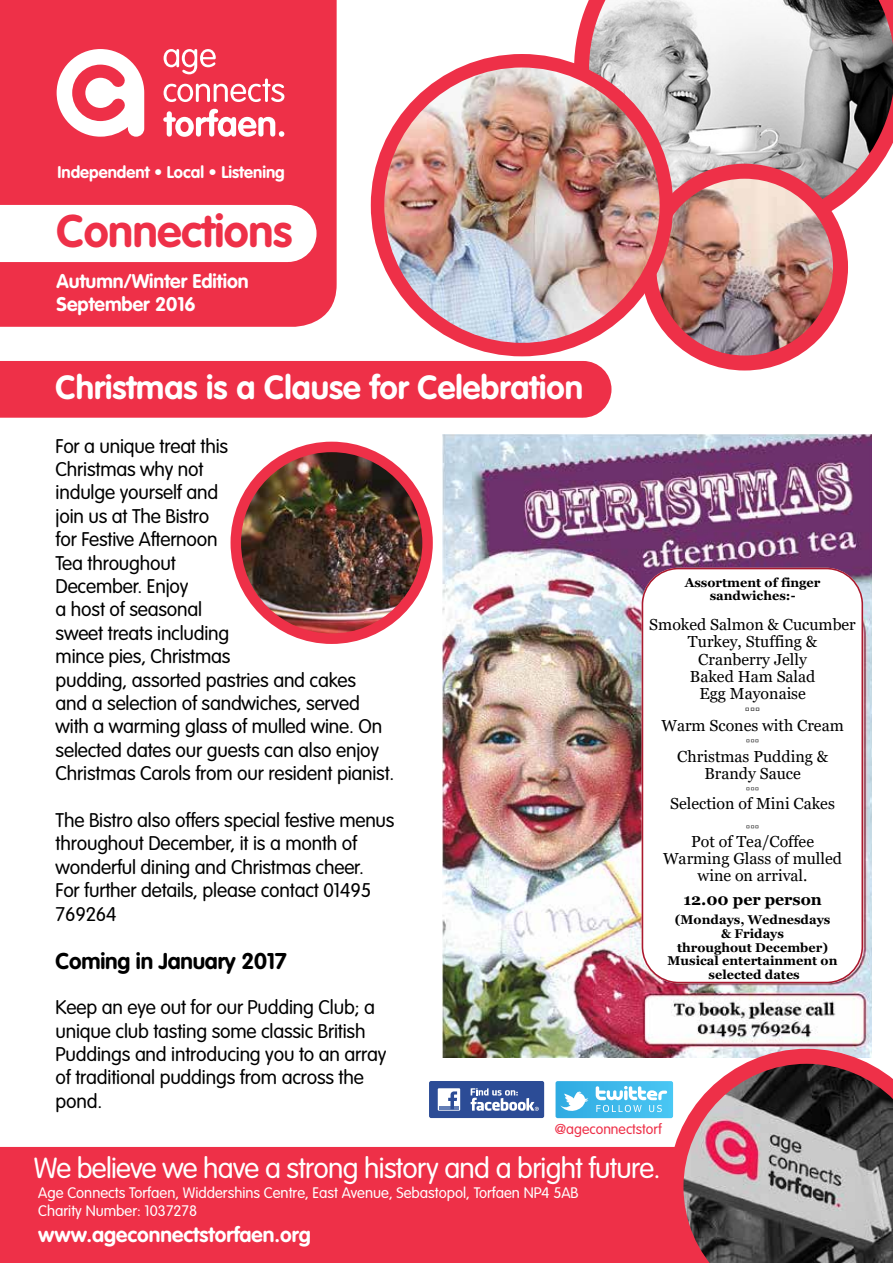
<style>
.page{position:relative;width:893px;height:1263px;background:#fff}
.page>*{position:absolute;margin:0;border:0;box-sizing:border-box;transform-origin:0 0}
.t1{font:700 45px "VAG Rounded";letter-spacing:-.01em;color:#ee3048}
.t2{font:700 33px "VAG Rounded";color:#fff}
.t3{font:300 28.5px "VAG Rounded";letter-spacing:-.025em;color:#fff}
.t4{font:700 22.5px "VAG Rounded";letter-spacing:-.01em;color:#000}
.t5{font:700 21px "VAG Rounded";color:#fff}
.t6{font:300 19.5px/23.4px "VAG Rounded";letter-spacing:-.01em;color:#000}
.t7{font:700 19.5px/23.4px "VAG Rounded";color:#fff}
.t8{font:700 16.65px "VAG Rounded";color:#fff}
.t9{font:16.05px/17.1px "Georgia";color:#000;text-align:center}
.t10{font:700 16.05px "Georgia";color:#000}
.t11{font:300 15px/18px "VAG Rounded";color:#fff}
.t12{font:14.4px "Georgia";color:#000}
.t13{font:300 14.25px "VAG Rounded";color:#ee3048}
.t14{font:700 12.75px/13.6px "Georgia";color:#000;text-align:center}
.t15{font:12.75px "Georgia";color:#000}
</style>
<div class="page">
<img style="left:442px;top:434px;width:430px;height:623px">
<svg style="left:642px;top:568px;width:221px;height:415px"></svg>
<div style="left:0;top:361px;width:611px;height:57px;background:#ee3048"></div>
<div style="left:0;top:0;width:337px;height:327px;background:#ee3048"></div>
<svg style="left:57px;top:49px;width:87px;height:88px"></svg>
<svg style="left:164px;top:49px;width:120px;height:53px"></svg>
<svg style="left:163px;top:109px;width:121px;height:28px"></svg>
<svg style="left:0;top:205px;width:317px;height:57px"></svg>
<div style="left:0;top:1147px;width:668px;height:116px;background:#ee3048"></div>
<div style="left:534px;top:1209px;width:196px;height:54px;background:#ee3048"></div>
<svg style="left:574px;top:0;width:319px;height:237px"></svg>
<img style="left:649px;top:171px;width:191px;height:192px;border-radius:96px">
<div style="left:641px;top:164px;width:207px;height:206px;border:15px solid #ee3048;border-radius:50%"></div>
<img style="left:378px;top:61px;width:288px;height:289px;border-radius:144px">
<div style="left:371px;top:54px;width:302px;height:302px;border:14px solid #ee3048;border-radius:50%"></div>
<div style="left:429px;top:1081px;width:115px;height:37px;background:#2c4c96;border-radius:2px"></div>
<div style="left:438px;top:1088px;width:22px;height:23px;background:#fff"></div>
<hr style="left:439px;top:1106px;width:20px;height:3px;background:#647eb6">
<svg style="left:448px;top:1091px;width:9px;height:18px"></svg>
<svg style="left:471px;top:1088px;width:68px;height:23px"></svg>
<svg style="left:555px;top:1081px;width:113px;height:37px;background:#66c6ee"></svg>
<img style="left:236px;top:447px;width:192px;height:187px">
<div style="left:231px;top:442px;width:202px;height:202px;border:10px solid #ee3048;border-radius:50%"></div>
<svg style="left:668px;top:1049px;width:225px;height:214px;background:#917176"></svg>
<p class="t8" style="left:57px;top:163px;width:229px">Independent • Local • Listening</p>
<h1 class="t1" style="left:57px;top:204px;width:237px">Connections</h1>
<p class="t7" style="left:57px;top:269px;width:194px">Autumn/Winter Edition<br>September 2016</p>
<h2 class="t2" style="left:56px;top:368px;width:529px">Christmas is a Clause for Celebration</h2>
<p class="t6" style="left:56px;top:434px;width:340px">For a unique treat this<br>Christmas why not<br>indulge yourself and<br>join us at The Bistro<br>for Festive Afternoon<br>Tea throughout<br>December. Enjoy<br>a host of seasonal<br>sweet treats including<br>mince pies, Christmas<br>pudding, assorted pastries and cakes<br>and a selection of sandwiches, served with a warming glass of mulled wine. On selected dates our guests can also enjoy<br>Christmas Carols from our resident pianist.</p>
<p class="t6" style="left:56px;top:808px;width:340px">The Bistro also offers special festive menus throughout December, it is a month of wonderful dining and Christmas cheer.<br>For further details, please contact 01495<br>769264</p>
<p class="t4" style="left:56px;top:948px;width:233px">Coming in January 2017</p>
<p class="t6" style="left:56px;top:996px;width:332px">Keep an eye out for our Pudding Club; a unique club tasting some classic British<br>Puddings and introducing you to an array of traditional puddings from across the pond.</p>
<p class="t14" style="left:685px;top:575px;width:137px">Assortment of finger sandwiches:-</p>
<p class="t9" style="left:649px;top:617px;width:208px">Smoked Salmon &amp; Cucumber<br>Turkey, Stuffing &amp;<br>Cranberry Jelly<br>Baked Ham Salad<br>Egg Mayonaise</p>
<p class="t12" style="left:745px;top:700px;width:17px">▫▫▫</p>
<p class="t9" style="left:661px;top:717px;width:184px">Warm Scones with Cream</p>
<p class="t15" style="left:746px;top:733px;width:15px">▫▫▫</p>
<p class="t9" style="left:677px;top:748px;width:152px">Christmas Pudding &amp;<br>Brandy Sauce</p>
<p class="t15" style="left:746px;top:781px;width:15px">▫▫▫</p>
<p class="t9" style="left:670px;top:796px;width:166px">Selection of Mini Cakes</p>
<p class="t15" style="left:746px;top:818px;width:15px">▫▫▫</p>
<p class="t9" style="left:663px;top:833px;width:180px">Pot of Tea/Coffee<br>Warming Glass of mulled wine on arrival.</p>
<p class="t10" style="left:683px;top:889px;width:140px">12.00 per person</p>
<p class="t14" style="left:668px;top:913px;width:171px">(Mondays, Wednesdays<br>&amp; Fridays<br>throughout December)<br>Musical entertainment on selected dates</p>
<p class="t13" style="left:555px;top:1120px;width:108px">@ageconnectstorf</p>
<h3 class="t3" style="left:34px;top:1151px;width:628px">We believe we have a strong history and a bright future.</h3>
<p class="t11" style="left:38px;top:1183px;width:542px">Age Connects Torfaen, Widdershins Centre, East Avenue, Sebastopol, Torfaen NP4 5AB<br>Charity Number: 1037278</p>
<p class="t5" style="left:38px;top:1222px;width:274px">www.ageconnectstorfaen.org</p>
</div>
